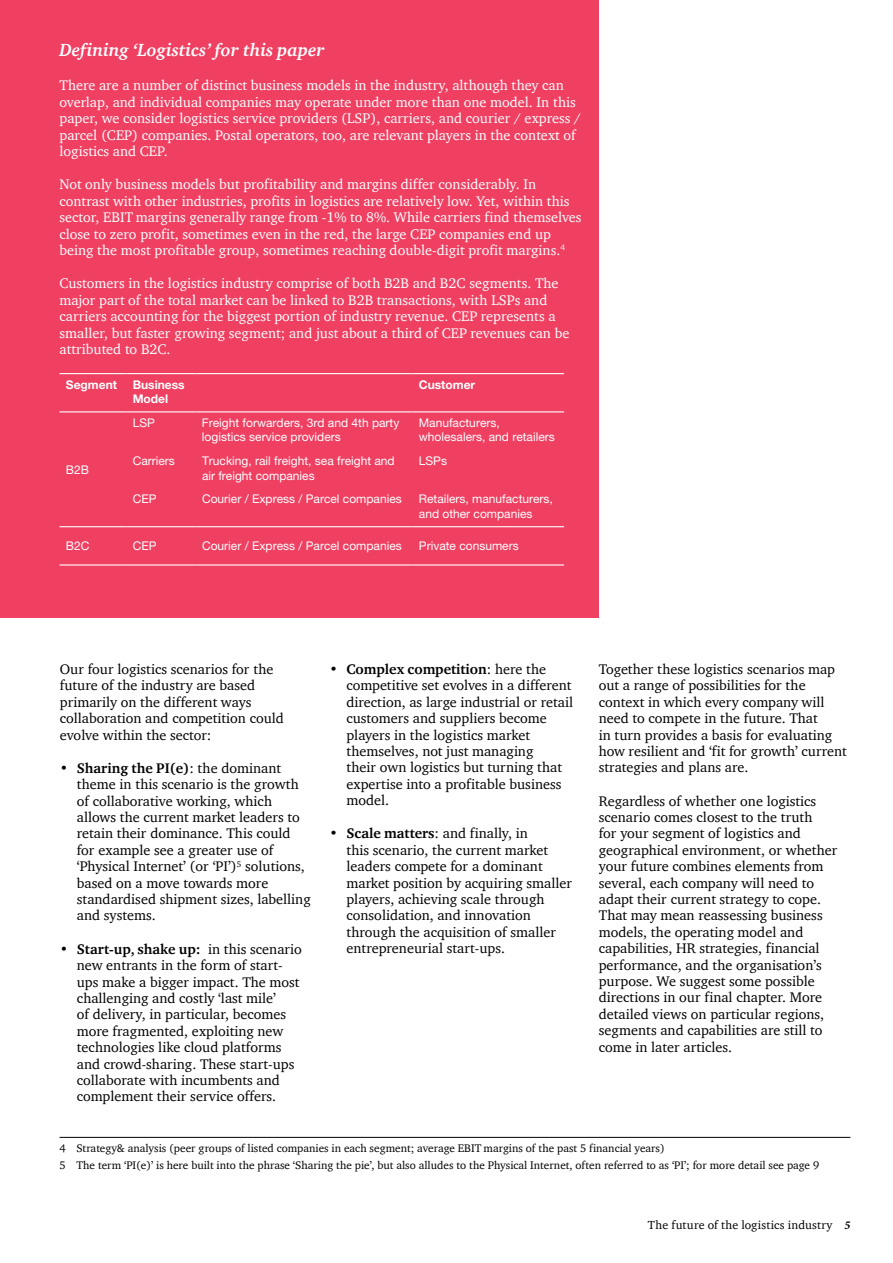
<style>
.page{position:relative;width:893px;height:1263px;background:#fff}
.page>*{position:absolute;margin:0;border:0;box-sizing:border-box;transform-origin:0 0}
.t1{font:italic 700 18px "Charter ITC Com";color:#fff}
.t2{font:14.25px/16.4px "Charter ITC Com";color:#000}
.t3{font:14.25px/16.4px "Charter ITC Com";color:#fff}
.t4{font:12px/14.4px "Helvetica Neue LT Pro";color:#fff}
.t5{font:12px "Charter ITC Com";letter-spacing:.02em;color:#000}
.t6{font:700 12px/14.4px "Helvetica Neue LT Pro";color:#fff}
.t7{font:11.25px/16.2px "Charter ITC Com";color:#000}
.s1{font-weight:700}
.s2{font-family:"Minion Pro";font-weight:700;font-style:italic}
</style>
<div class="page">
<hr style="left:60px;top:1137px;width:790px;height:1px;background:#000">
<div style="left:0;top:0;width:599px;height:618px;background:#ef4062"></div>
<hr style="left:60px;top:373px;width:66px;height:1px;background:#fff">
<hr style="left:126px;top:373px;width:70px;height:1px;background:#fff">
<hr style="left:196px;top:373px;width:216px;height:1px;background:#fff">
<hr style="left:412px;top:373px;width:152px;height:1px;background:#fff">
<hr style="left:60px;top:411px;width:66px;height:1px;background:#fff">
<hr style="left:126px;top:411px;width:70px;height:1px;background:#fff">
<hr style="left:196px;top:411px;width:216px;height:1px;background:#fff">
<hr style="left:412px;top:411px;width:152px;height:1px;background:#fff">
<hr style="left:60px;top:526px;width:66px;height:1px;background:#fff">
<hr style="left:126px;top:526px;width:70px;height:1px;background:#fff">
<hr style="left:196px;top:526px;width:216px;height:1px;background:#fff">
<hr style="left:412px;top:526px;width:152px;height:1px;background:#fff">
<hr style="left:60px;top:564px;width:66px;height:1px;background:#fff">
<hr style="left:126px;top:564px;width:70px;height:1px;background:#fff">
<hr style="left:196px;top:564px;width:216px;height:1px;background:#fff">
<hr style="left:412px;top:564px;width:152px;height:1px;background:#fff">
<p class="t1" style="left:60px;top:39px;width:266px">Defining ‘Logistics’ for this paper</p>
<p class="t3" style="left:60px;top:77px;width:523px">There are a number of distinct business models in the industry, although they can overlap, and individual companies may operate under more than one model. In this paper, we consider logistics service providers (LSP), carriers, and courier / express / parcel (CEP) companies. Postal operators, too, are relevant players in the context of logistics and CEP.</p>
<p class="t3" style="left:60px;top:176px;width:523px">Not only business models but profitability and margins differ considerably. In contrast with other industries, profits in logistics are relatively low. Yet, within this sector, EBIT margins generally range from -1% to 8%. While carriers find themselves close to zero profit, sometimes even in the red, the large CEP companies end up being the most profitable group, sometimes reaching double-digit profit margins.<sup>4</sup></p>
<p class="t3" style="left:60px;top:275px;width:511px">Customers in the logistics industry comprise of both B2B and B2C segments. The major part of the total market can be linked to B2B transactions, with LSPs and carriers accounting for the biggest portion of industry revenue. CEP represents a smaller, but faster growing segment; and just about a third of CEP revenues can be attributed to B2C.</p>
<p class="t6" style="left:66px;top:377px;width:53px">Segment</p>
<p class="t6" style="left:133px;top:377px;width:53px">Business<br>Model</p>
<p class="t6" style="left:419px;top:377px;width:58px">Customer</p>
<p class="t4" style="left:66px;top:462px;width:25px">B2B</p>
<p class="t4" style="left:133px;top:415px;width:24px">LSP</p>
<p class="t4" style="left:202px;top:415px;width:199px">Freight forwarders, 3rd and 4th party logistics service providers</p>
<p class="t4" style="left:419px;top:415px;width:137px">Manufacturers, wholesalers, and retailers</p>
<p class="t4" style="left:133px;top:453px;width:44px">Carriers</p>
<p class="t4" style="left:202px;top:453px;width:194px">Trucking, rail freight, sea freight and air freight companies</p>
<p class="t4" style="left:419px;top:453px;width:30px">LSPs</p>
<p class="t4" style="left:133px;top:492px;width:25px">CEP</p>
<p class="t4" style="left:202px;top:492px;width:201px">Courier / Express / Parcel companies</p>
<p class="t4" style="left:419px;top:492px;width:136px">Retailers, manufacturers, and other companies</p>
<p class="t4" style="left:66px;top:538px;width:25px">B2C</p>
<p class="t4" style="left:133px;top:538px;width:25px">CEP</p>
<p class="t4" style="left:202px;top:538px;width:201px">Courier / Express / Parcel companies</p>
<p class="t4" style="left:419px;top:538px;width:101px">Private consumers</p>
<p class="t2" style="left:60px;top:661px;width:226px">Our four logistics scenarios for the future of the industry are based primarily on the different ways collaboration and competition could evolve within the sector:</p>
<p class="t2" style="left:77px;top:760px;width:235px;text-indent:-17px">• <span class="s1">Sharing the PI(e)</span>: the dominant theme in this scenario is the growth of collaborative working, which allows the current market leaders to retain their dominance. This could for example see a greater use of ‘Physical Internet’ (or ‘PI’)<sup>5</sup> solutions, based on a move towards more standardised shipment sizes, labelling and systems.</p>
<p class="t2" style="left:77px;top:940px;width:227px;text-indent:-17px">• <span class="s1">Start-up, shake up:</span> in this scenario new entrants in the form of start&shy;ups make a bigger impact. The most challenging and costly ‘last mile’<br>of delivery, in particular, becomes more fragmented, exploiting new technologies like cloud platforms and crowd-sharing. These start-ups collaborate with incumbents and complement their service offers.</p>
<p class="t2" style="left:346px;top:661px;width:228px;text-indent:-17px">• <span class="s1">Complex competition</span>: here the competitive set evolves in a different direction, as large industrial or retail customers and suppliers become players in the logistics market themselves, not just managing<br>their own logistics but turning that expertise into a profitable business model.</p>
<p class="t2" style="left:346px;top:825px;width:227px;text-indent:-17px">• <span class="s1">Scale matters</span>: and finally, in<br>this scenario, the current market leaders compete for a dominant market position by acquiring smaller players, achieving scale through consolidation, and innovation through the acquisition of smaller entrepreneurial start-ups.</p>
<p class="t2" style="left:599px;top:661px;width:250px">Together these logistics scenarios map out a range of possibilities for the context in which every company will need to compete in the future. That<br>in turn provides a basis for evaluating how resilient and ‘fit for growth’ current strategies and plans are.</p>
<p class="t2" style="left:599px;top:792px;width:240px">Regardless of whether one logistics scenario comes closest to the truth<br>for your segment of logistics and geographical environment, or whether your future combines elements from several, each company will need to adapt their current strategy to cope.<br>That may mean reassessing business models, the operating model and capabilities, HR strategies, financial performance, and the organisation’s purpose. We suggest some possible directions in our final chapter. More detailed views on particular regions, segments and capabilities are still to come in later articles.</p>
<p class="t7" style="left:60px;top:1140px;width:761px">4 Strategy&amp; analysis (peer groups of listed companies in each segment; average EBIT margins of the past 5 financial years)<br>5 The term ‘PI(e)’ is here built into the phrase ‘Sharing the pie’, but also alludes to the Physical Internet, often referred to as ‘PI’; for more detail see page 9</p>
<p class="t5" style="left:648px;top:1218px;width:204px">The future of the logistics industry <span class="s2">5</span></p>
</div>
